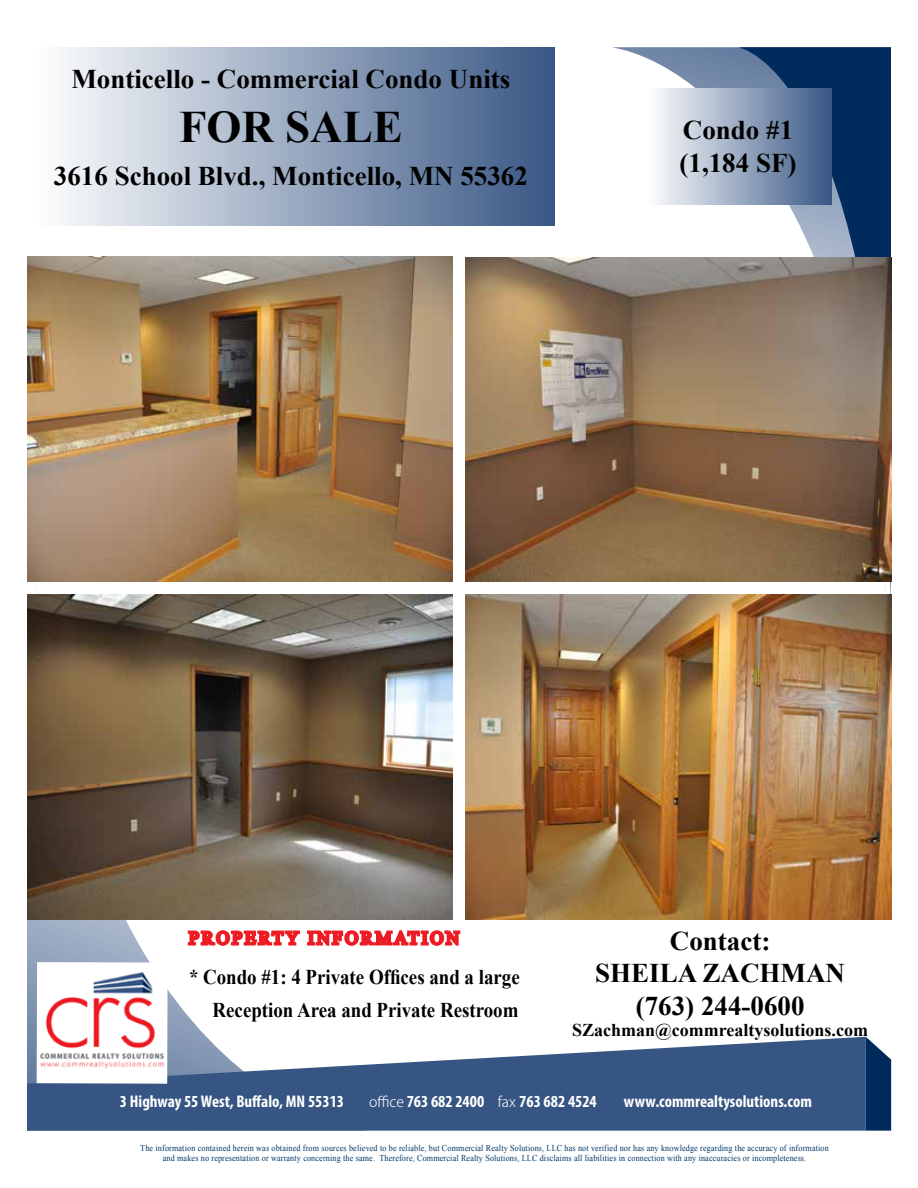
<style>
.page{position:relative;width:918px;height:1188px;background:#fff}
.page>*{position:absolute;margin:0;border:0;box-sizing:border-box;transform-origin:0 0}
.t1{font:700 45px "Times New Roman";color:#000}
.t2{font:700 27px/32.4px "Times New Roman";color:#000}
.t3{font:700 21px/33px "Times New Roman";color:#000;text-align:right;scale:.9 1}
.t4{font:700 18px "Times New Roman";color:#000}
.t5{font:700 condensed 16.95px "Myriad Pro";color:#fff}
.t6{font:9px/10.5px "Times New Roman";letter-spacing:.02em;color:#003767;text-align:center;scale:.9 1}
.s1{font-family:"Koz Go Pro";font-weight:300;font-stretch:normal;font-size:14.1px}
</style>
<div class="page">
<svg style="left:612px;top:47px;width:126px;height:158px"></svg>
<svg style="left:738px;top:47px;width:153px;height:547px;fill:#002b5c"></svg>
<svg style="left:27px;top:582px;width:180px;height:455px"></svg>
<svg style="left:27px;top:1037px;width:839px;height:94px;fill:#365583"></svg>
<svg style="left:866px;top:1037px;width:25px;height:94px"></svg>
<img style="left:37px;top:962px;width:131px;height:122px">
<div style="left:645px;top:89px;width:187px;height:115px;background:linear-gradient(to right,#fff,#385784)"></div>
<img style="left:27px;top:256px;width:426px;height:326px">
<img style="left:27px;top:594px;width:426px;height:325px">
<img style="left:465px;top:594px;width:426px;height:325px">
<div style="left:27px;top:47px;width:528px;height:178px;background:linear-gradient(to right,#fff,#385784)"></div>
<img style="left:465px;top:257px;width:426px;height:325px">
<svg style="left:186px;top:917px;width:275px;height:42px"></svg>
<h2 class="t2" style="left:71px;top:62px;width:440px">Monticello - Commercial Condo Units</h2>
<h1 class="t1" style="left:179px;top:96px;width:225px">FOR SALE</h1>
<h2 class="t2" style="left:54px;top:159px;width:476px">3616 School Blvd., Monticello, MN 55362</h2>
<h2 class="t2" style="left:680px;top:113px;width:118px">Condo #1 (1,184 SF)</h2>
<h3 class="t3" style="left:189px;top:960px;width:369px">* Condo #1: 4 Private Offices and a large<br>Reception Area and Private Restroom</h3>
<h2 class="t2" style="left:595px;top:924px;width:251px;text-align:center">Contact:<br>SHEILA ZACHMAN (763) 244-0600</h2>
<h3 class="t4" style="left:572px;top:1018px;width:297px">SZachman@commrealtysolutions.com</h3>
<h3 class="t5" style="left:120px;top:1091px;width:226px">3 Highway 55 West, Buffalo, MN 55313</h3>
<h3 class="t5" style="left:369px;top:1091px;width:229px"><span class="s1">office</span> 763 682 2400 <span class="s1">fax</span> 763 682 4524</h3>
<h3 class="t5" style="left:624px;top:1091px;width:190px">www.commrealtysolutions.com</h3>
<p class="t6" style="left:140px;top:1142px;width:767px">The information contained herein was obtained from sources believed to be reliable, but Commercial Realty Solutions, LLC has not verified nor has any knowledge regarding the accuracy of information and makes no representation or warranty concerning the same. Therefore, Commercial Realty Solutions, LLC disclaims all liabilities in connection with any inaccuracies or incompleteness.</p>
</div>
